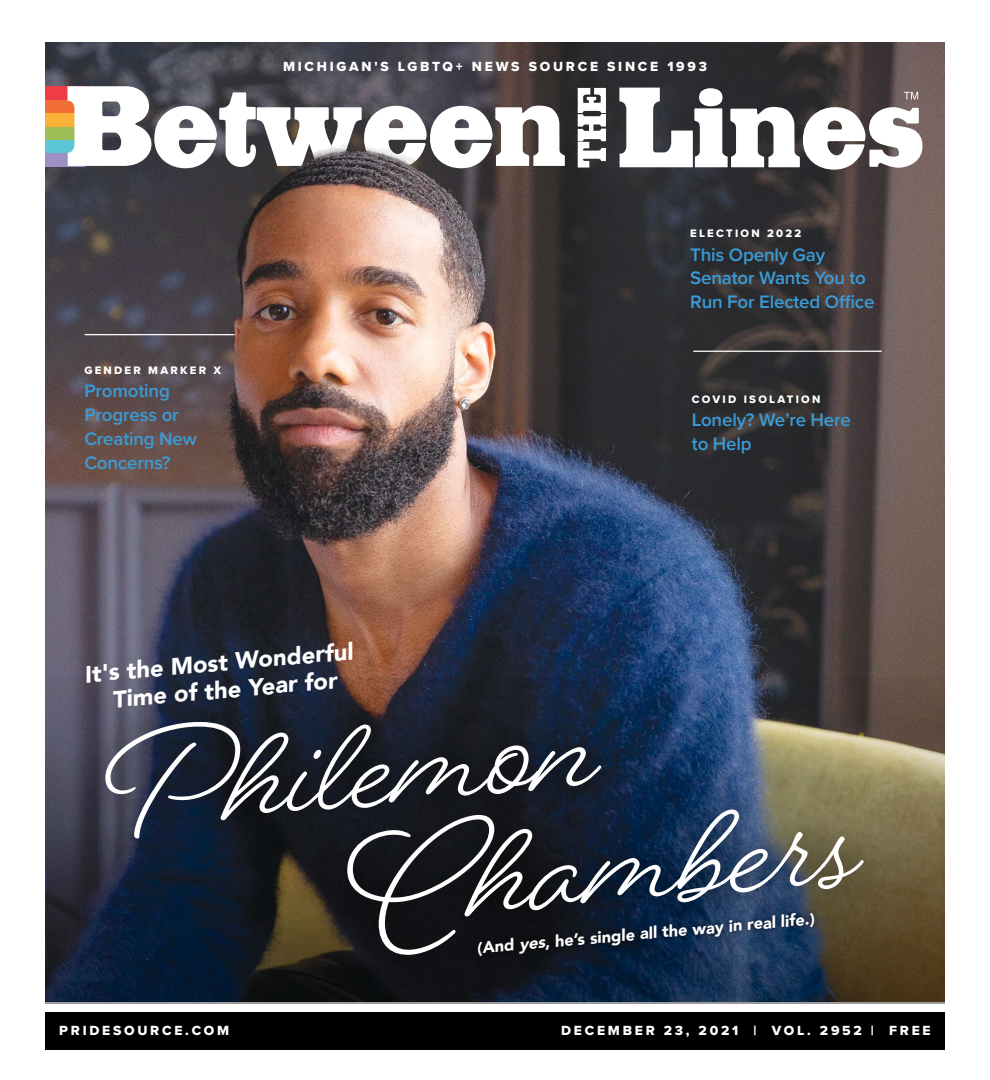
<style>
.page{position:relative;width:990px;height:1080px;background:#fff}
.page>*{position:absolute;margin:0;border:0;box-sizing:border-box;transform-origin:0 0}
.t1{font:700 147.75px/117.1px "Beloved Script";color:#fff}
.t2{font:900 23.62px/27.5px "Avenir";color:#fff;text-align:center}
.t3{font:600 18.75px/23.8px "Proxima Nova";letter-spacing:-.01em;color:#3b9bd6}
.t4{font:900 16.25px "Avenir";color:#fff}
.t5{font:13.75px "Proxima Nova Extrabld";letter-spacing:.2em;color:#fff}
.t6{font:11.25px "Proxima Nova Extrabld";letter-spacing:.2em;color:#fff}
.s1{font-style:italic}
</style>
<div class="page">
<img style="left:45px;top:43px;width:900px;height:634px">
<div style="left:45px;top:153px;width:39px;height:14px;background:#9e90c5"></div>
<div style="left:45px;top:140px;width:39px;height:13px;background:#5cc6d5"></div>
<div style="left:45px;top:126px;width:39px;height:14px;background:#9dbe57"></div>
<div style="left:45px;top:113px;width:39px;height:14px;background:#fab138"></div>
<div style="left:45px;top:100px;width:39px;height:13px;background:#f26e37"></div>
<div style="left:45px;top:86px;width:39px;height:14px;background:#ef3d46"></div>
<svg style="left:67px;top:86px;width:498px;height:82px"></svg>
<svg style="left:578px;top:88px;width:28px;height:80px"></svg>
<svg style="left:619px;top:88px;width:304px;height:82px"></svg>
<div style="left:45px;top:1012px;width:900px;height:38px;background:#000"></div>
<hr style="left:85px;top:334px;width:188px;height:1px;background:#fff">
<hr style="left:693px;top:351px;width:189px;height:1px;background:#fff">
<svg style="left:45px;top:677px;width:900px;height:326px;background:#464443"></svg>
<div style="left:70px;top:686px;width:825px;height:304px;background:#000;opacity:.75"></div>
<div style="left:472px;top:906px;width:349px;height:56px;background:#000;opacity:.75"></div>
<p class="t5" style="left:283px;top:56px;width:425px">MICHIGAN'S LGBTQ+ NEWS SOURCE SINCE 1993</p>
<p class="t6" style="left:690px;top:225px;width:113px">ELECTION 2022</p>
<p class="t3" style="left:690px;top:242px;width:186px">This Openly Gay<br>Senator Wants You to<br>Run For Elected Office</p>
<p class="t6" style="left:84px;top:362px;width:138px">GENDER MARKER X</p>
<p class="t3" style="left:84px;top:379px;width:114px">Promoting<br>Progress or<br>Creating New<br>Concerns?</p>
<p class="t6" style="left:692px;top:390px;width:130px">COVID ISOLATION</p>
<p class="t3" style="left:692px;top:408px;width:161px">Lonely? We’re Here to Help</p>
<p class="t2" style="left:83px;top:660px;width:271px;rotate:-5deg">It's the Most Wonderful<br>Time of the Year for</p>
<h1 class="t1" style="left:328px;top:697px;width:516px;text-indent:-233px;rotate:-5deg">Philemon<br>Chambers</h1>
<p class="t4" style="left:476px;top:934px;width:340px;rotate:-5deg">(And <span class="s1">yes</span>, he’s single all the way in real life.)</p>
<p class="t5" style="left:59px;top:1021px;width:172px">PRIDESOURCE.COM</p>
<p class="t5" style="left:561px;top:1021px;width:371px">DECEMBER 23, 2021 | VOL. 2952 | FREE</p>
</div>
